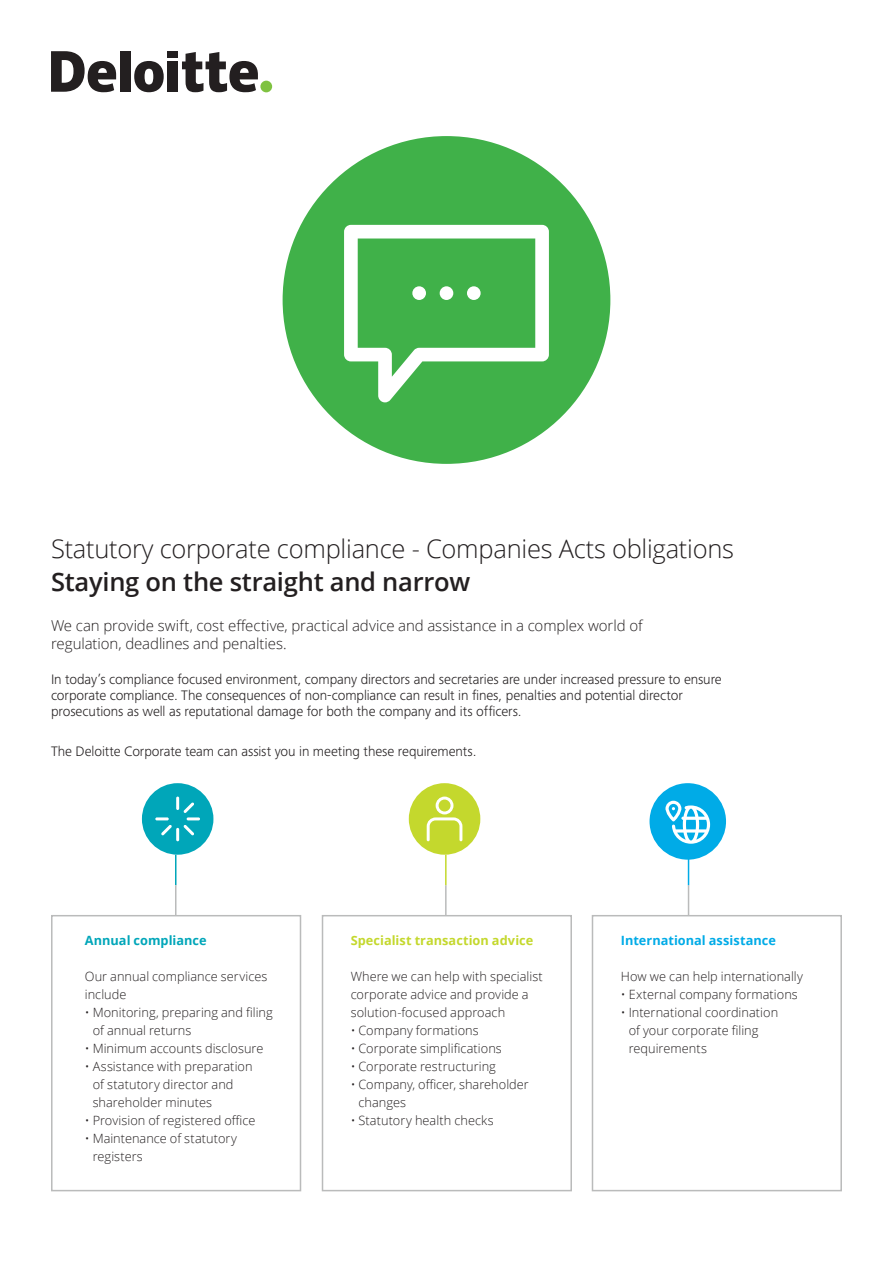
<style>
.page{position:relative;width:893px;height:1263px;background:#fff}
.page>*{position:absolute;margin:0;border:0;box-sizing:border-box;transform-origin:0 0}
.t1{font:300 25.5px "Open Sans";letter-spacing:-.01em;color:#231f20}
.t2{font:600 25.5px "Open Sans";letter-spacing:-.01em;color:#231f20}
.t3{font:300 15px/18px "Open Sans";letter-spacing:-.005em;color:#231f20}
.t4{font:300 14.25px/15.8px "Frutiger Next Pro";letter-spacing:-.005em;color:#231f20}
.t5{font:300 12.75px/18px "Open Sans";letter-spacing:.005em;color:#231f20}
.t6{font:700 12.75px "Open Sans";letter-spacing:.005em;color:#c4d82d}
.t7{font:700 12.75px "Open Sans";color:#00abe7}
.t8{font:700 12.75px "Open Sans";color:#00a6b9}
</style>
<div class="page">
<div style="left:51px;top:915px;width:250px;height:276px;border:2px solid #babbbb"></div>
<div style="left:322px;top:915px;width:250px;height:276px;border:2px solid #babbbb"></div>
<div style="left:592px;top:915px;width:250px;height:276px;border:2px solid #babbbb"></div>
<div style="left:260px;top:81px;width:12px;height:11px;background:#7fc241;border-radius:50%"></div>
<div style="left:120px;top:51px;width:10px;height:41px;background:#231f20"></div>
<svg style="left:134px;top:61px;width:30px;height:31px"></svg>
<div style="left:168px;top:61px;width:10px;height:31px;background:#231f20"></div>
<div style="left:168px;top:51px;width:10px;height:7px;background:#231f20"></div>
<svg style="left:182px;top:52px;width:76px;height:40px"></svg>
<svg style="left:51px;top:51px;width:65px;height:41px"></svg>
<svg style="left:142px;top:783px;width:71px;height:72px"></svg>
<svg style="left:283px;top:136px;width:327px;height:328px;fill:#40b149"></svg>
<svg style="left:409px;top:783px;width:71px;height:72px"></svg>
<svg style="left:649px;top:783px;width:77px;height:77px"></svg>
<hr style="left:175px;top:855px;width:1px;height:30px;background:#00a6b9">
<hr style="left:175px;top:885px;width:1px;height:31px;background:#babbbb">
<hr style="left:445px;top:885px;width:2px;height:31px;background:#babbbb">
<hr style="left:688px;top:885px;width:1px;height:31px;background:#babbbb">
<hr style="left:445px;top:855px;width:2px;height:30px;background:#c4d82d">
<hr style="left:688px;top:855px;width:1px;height:30px;background:#00abe7">
<h1 class="t1" style="left:51px;top:531px;width:685px">Statutory corporate compliance - Companies Acts obligations</h1>
<h1 class="t2" style="left:51px;top:564px;width:421px">Staying on the straight and narrow</h1>
<p class="t3" style="left:51px;top:616px;width:593px">We can provide swift, cost effective, practical advice and assistance in a complex world of regulation, deadlines and penalties.</p>
<p class="t4" style="left:51px;top:672px;width:672px">In today’s compliance focused environment, company directors and secretaries are under increased pressure to ensure corporate compliance. The consequences of non-compliance can result in fines, penalties and potential director prosecutions as well as reputational damage for both the company and its officers.</p>
<p class="t4" style="left:51px;top:743px;width:427px">The Deloitte Corporate team can assist you in meeting these requirements.</p>
<p class="t8" style="left:85px;top:932px;width:123px">Annual compliance</p>
<p class="t5" style="left:85px;top:967px;width:184px">Our annual compliance services include</p>
<p class="t5" style="left:93px;top:1003px;width:182px;text-indent:-8px">• Monitoring, preparing and filing of annual returns</p>
<p class="t5" style="left:85px;top:1039px;width:180px">• Minimum accounts disclosure</p>
<p class="t5" style="left:93px;top:1057px;width:161px;text-indent:-8px">• Assistance with preparation of statutory director and shareholder minutes</p>
<p class="t5" style="left:85px;top:1111px;width:172px">• Provision of registered office</p>
<p class="t5" style="left:93px;top:1129px;width:146px;text-indent:-8px">• Maintenance of statutory registers</p>
<p class="t6" style="left:351px;top:932px;width:184px">Specialist transaction advice</p>
<p class="t5" style="left:351px;top:967px;width:194px">Where we can help with specialist corporate advice and provide a solution-focused approach</p>
<p class="t5" style="left:351px;top:1021px;width:130px">• Company formations</p>
<p class="t5" style="left:351px;top:1039px;width:153px">• Corporate simplifications</p>
<p class="t5" style="left:351px;top:1057px;width:147px">• Corporate restructuring</p>
<p class="t5" style="left:358px;top:1075px;width:172px;text-indent:-8px">• Company, officer, shareholder changes</p>
<p class="t5" style="left:351px;top:1111px;width:145px">• Statutory health checks</p>
<p class="t7" style="left:621px;top:932px;width:157px">International assistance</p>
<p class="t5" style="left:621px;top:967px;width:184px">How we can help internationally</p>
<p class="t5" style="left:621px;top:985px;width:179px">• External company formations</p>
<p class="t5" style="left:629px;top:1003px;width:151px;text-indent:-8px">• International coordination of your corporate filing requirements</p>
</div>
